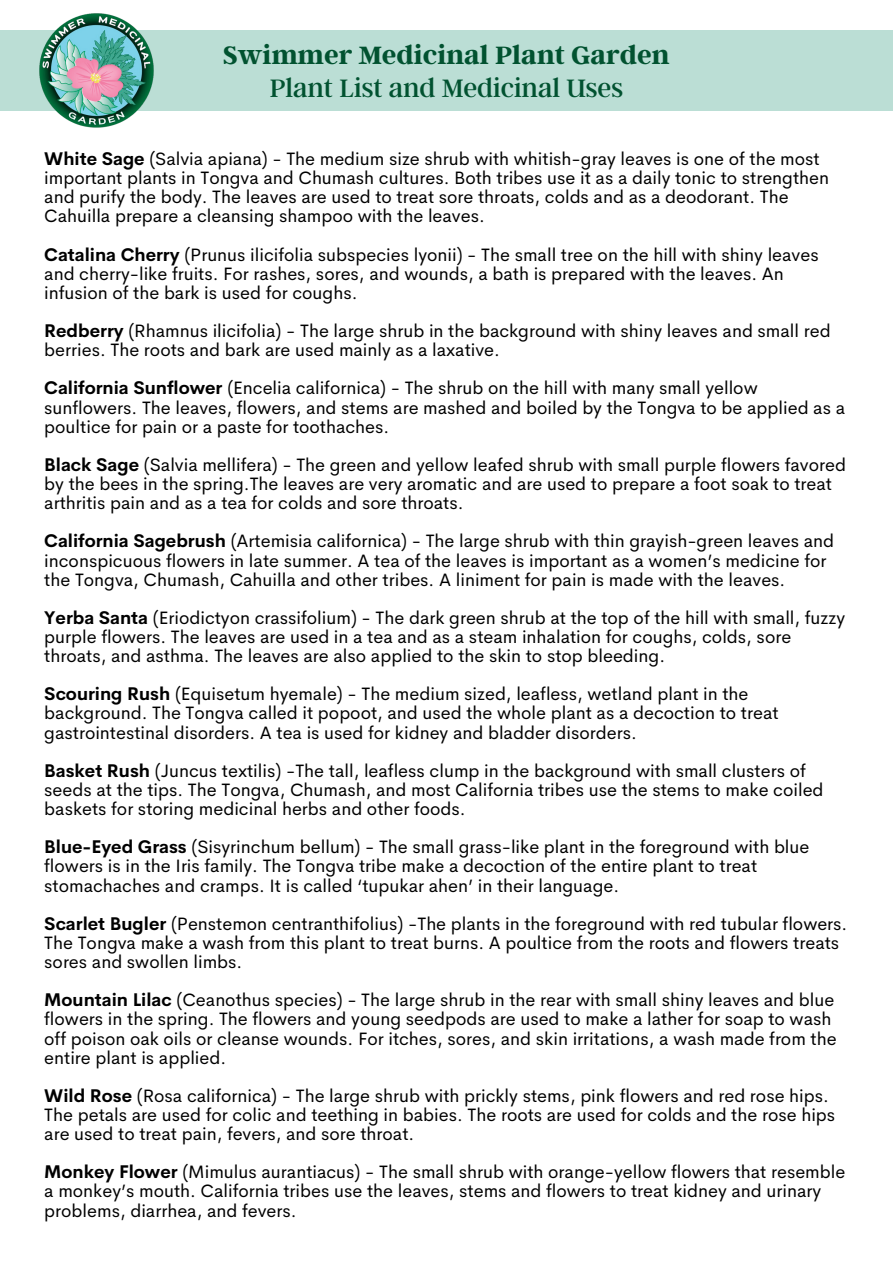
<style>
.page{position:relative;width:893px;height:1264px;background:#fff}
.page>*{position:absolute;margin:0;border:0;box-sizing:border-box;transform-origin:0 0}
.t1{font:28.05px "Argent CF";color:#015230}
.t2{font:700 27.9px "Argent CF";color:#015230}
.t3{font:18px/19px "Cerebri Sans";color:#000}
.s1{font-weight:700}
</style>
<div class="page">
<div style="left:0;top:30px;width:892px;height:81px;background:#bbded5"></div>
<img style="left:39px;top:13px;width:115px;height:115px">
<h2 class="t2" style="left:223px;top:37px;width:448px">Swimmer Medicinal Plant Garden</h2>
<h1 class="t1" style="left:270px;top:69px;width:355px">Plant List and Medicinal Uses</h1>
<p class="t3" style="left:44px;top:149px;width:786px"><span class="s1">White Sage</span> (Salvia apiana) - The medium size shrub with whitish-gray leaves is one of the most important plants in Tongva and Chumash cultures. Both tribes use it as a daily tonic to strengthen and purify the body. The leaves are used to treat sore throats, colds and as a deodorant. The Cahuilla prepare a cleansing shampoo with the leaves.</p>
<p class="t3" style="left:44px;top:245px;width:775px"><span class="s1">Catalina Cherry</span> (Prunus ilicifolia subspecies lyonii) - The small tree on the hill with shiny leaves and cherry-like fruits. For rashes, sores, and wounds, a bath is prepared with the leaves. An infusion of the bark is used for coughs.</p>
<p class="t3" style="left:44px;top:321px;width:787px"><span class="s1">Redberry</span> (Rhamnus ilicifolia) - The large shrub in the background with shiny leaves and small red berries. The roots and bark are used mainly as a laxative.</p>
<p class="t3" style="left:44px;top:378px;width:802px"><span class="s1">California Sunflower</span> (Encelia californica) - The shrub on the hill with many small yellow sunflowers. The leaves, flowers, and stems are mashed and boiled by the Tongva to be applied as a poultice for pain or a paste for toothaches.</p>
<p class="t3" style="left:44px;top:455px;width:803px"><span class="s1">Black Sage</span> (Salvia mellifera) - The green and yellow leafed shrub with small purple flowers favored by the bees in the spring.The leaves are very aromatic and are used to prepare a foot soak to treat arthritis pain and as a tea for colds and sore throats.</p>
<p class="t3" style="left:44px;top:531px;width:791px"><span class="s1">California Sagebrush</span> (Artemisia californica) - The large shrub with thin grayish-green leaves and inconspicuous flowers in late summer. A tea of the leaves is important as a women’s medicine for the Tongva, Chumash, Cahuilla and other tribes. A liniment for pain is made with the leaves.</p>
<p class="t3" style="left:44px;top:608px;width:802px"><span class="s1">Yerba Santa</span> (Eriodictyon crassifolium) - The dark green shrub at the top of the hill with small, fuzzy purple flowers. The leaves are used in a tea and as a steam inhalation for coughs, colds, sore throats, and asthma. The leaves are also applied to the skin to stop bleeding.</p>
<p class="t3" style="left:44px;top:684px;width:735px"><span class="s1">Scouring Rush</span> (Equisetum hyemale) - The medium sized, leafless, wetland plant in the background. The Tongva called it popoot, and used the whole plant as a decoction to treat gastrointestinal disorders. A tea is used for kidney and bladder disorders.</p>
<p class="t3" style="left:44px;top:761px;width:780px"><span class="s1">Basket Rush</span> (Juncus textilis) -The tall, leafless clump in the background with small clusters of seeds at the tips. The Tongva, Chumash, and most California tribes use the stems to make coiled baskets for storing medicinal herbs and other foods.</p>
<p class="t3" style="left:44px;top:837px;width:766px"><span class="s1">Blue-Eyed Grass</span> (Sisyrinchum bellum) - The small grass-like plant in the foreground with blue flowers is in the Iris family. The Tongva tribe make a decoction of the entire plant to treat stomachaches and cramps. It is called ‘tupukar ahen’ in their language.</p>
<p class="t3" style="left:44px;top:914px;width:804px"><span class="s1">Scarlet Bugler</span> (Penstemon centranthifolius) -The plants in the foreground with red tubular flowers.<br>The Tongva make a wash from this plant to treat burns. A poultice from the roots and flowers treats sores and swollen limbs.</p>
<p class="t3" style="left:44px;top:990px;width:793px"><span class="s1">Mountain Lilac</span> (Ceanothus species) - The large shrub in the rear with small shiny leaves and blue flowers in the spring. The flowers and young seedpods are used to make a lather for soap to wash off poison oak oils or cleanse wounds. For itches, sores, and skin irritations, a wash made from the entire plant is applied.</p>
<p class="t3" style="left:44px;top:1085px;width:792px"><span class="s1">Wild Rose</span> (Rosa californica) - The large shrub with prickly stems, pink flowers and red rose hips.<br>The petals are used for colic and teething in babies. The roots are used for colds and the rose hips are used to treat pain, fevers, and sore throat.</p>
<p class="t3" style="left:44px;top:1162px;width:802px"><span class="s1">Monkey Flower</span> (Mimulus aurantiacus) - The small shrub with orange-yellow flowers that resemble a monkey’s mouth. California tribes use the leaves, stems and flowers to treat kidney and urinary problems, diarrhea, and fevers.</p>
</div>
